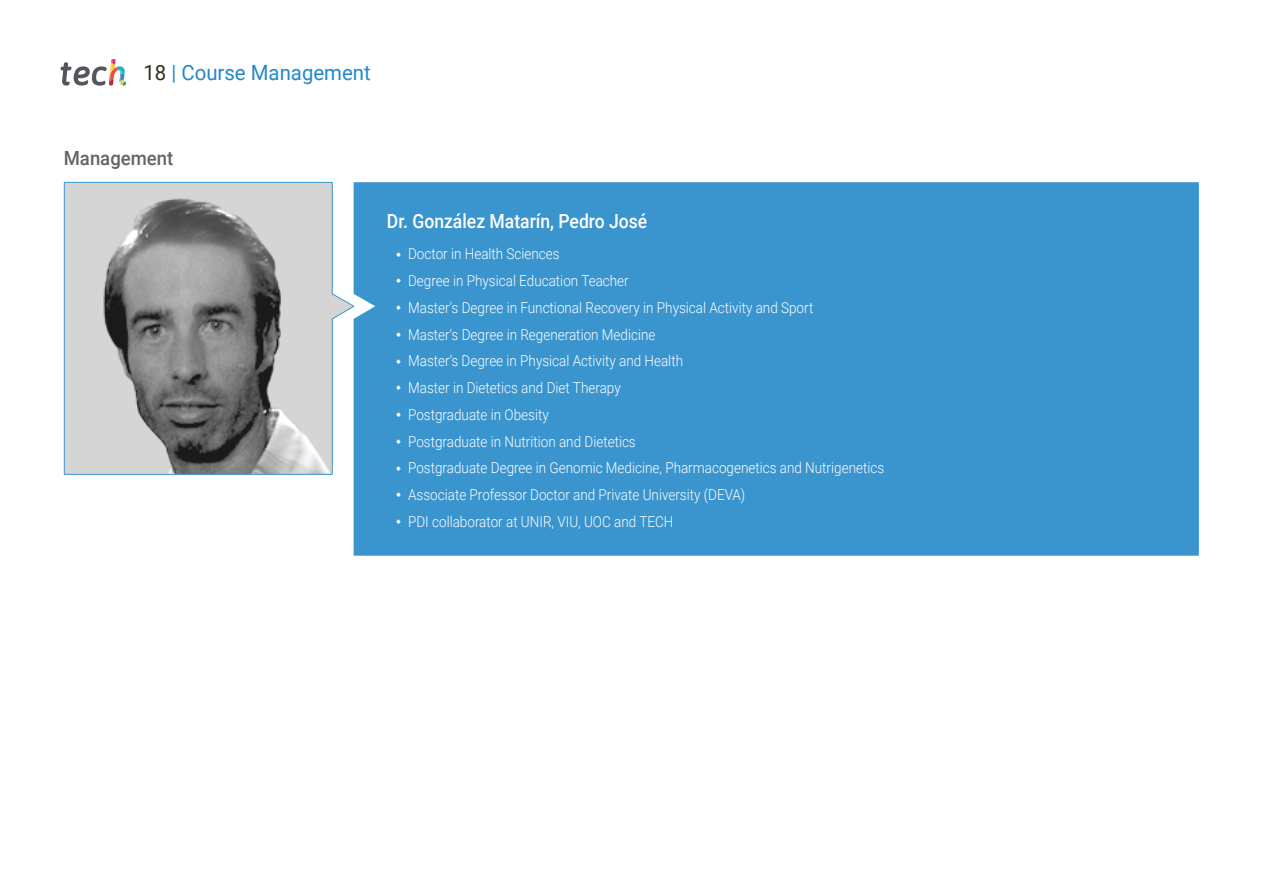
<style>
.page{position:relative;width:1263px;height:893px;background:#fff}
.page>*{position:absolute;margin:0;border:0;box-sizing:border-box;transform-origin:0 0}
.t1{font:21px "Roboto";color:#2488c9}
.t2{font:500 19.5px "Roboto";color:#fff;scale:.9 1}
.t3{font:500 19.5px "Roboto";color:#61646a;scale:.95 1}
.t4{font:300 15px/26.7px "Roboto";color:#fff;scale:.9 1}
.s1{color:#312e20}
</style>
<div class="page">
<svg style="left:61px;top:59px;width:65px;height:27px"></svg>
<div style="left:354px;top:182px;width:845px;height:374px;background:#3a94ce"></div>
<svg style="left:64px;top:182px;width:291px;height:293px"></svg>
<svg style="left:396px;top:252px;width:5px;height:5px"></svg>
<svg style="left:396px;top:278px;width:5px;height:5px"></svg>
<svg style="left:396px;top:305px;width:5px;height:5px"></svg>
<svg style="left:396px;top:332px;width:5px;height:5px"></svg>
<svg style="left:396px;top:359px;width:5px;height:5px"></svg>
<svg style="left:396px;top:385px;width:5px;height:5px"></svg>
<svg style="left:396px;top:412px;width:5px;height:5px"></svg>
<svg style="left:396px;top:439px;width:5px;height:5px"></svg>
<svg style="left:396px;top:466px;width:5px;height:5px"></svg>
<svg style="left:396px;top:492px;width:5px;height:5px"></svg>
<svg style="left:396px;top:519px;width:5px;height:5px"></svg>
<h1 class="t1" style="left:144px;top:57px;width:229px"><span class="s1">18</span> | Course Management</h1>
<h2 class="t3" style="left:64px;top:144px;width:117px">Management</h2>
<h2 class="t2" style="left:387px;top:207px;width:291px">Dr. González Matarín, Pedro José</h2>
<p class="t4" style="left:408px;top:240px;width:530px">Doctor in Health Sciences<br>Degree in Physical Education Teacher<br>Master's Degree in Functional Recovery in Physical Activity and Sport<br>Master's Degree in Regeneration Medicine<br>Master’s Degree in Physical Activity and Health<br>Master in Dietetics and Diet Therapy<br>Postgraduate in Obesity<br>Postgraduate in Nutrition and Dietetics<br>Postgraduate Degree in Genomic Medicine, Pharmacogenetics and Nutrigenetics Associate Professor Doctor and Private University (DEVA)<br>PDI collaborator at UNIR, VIU, UOC and TECH</p>
</div>
